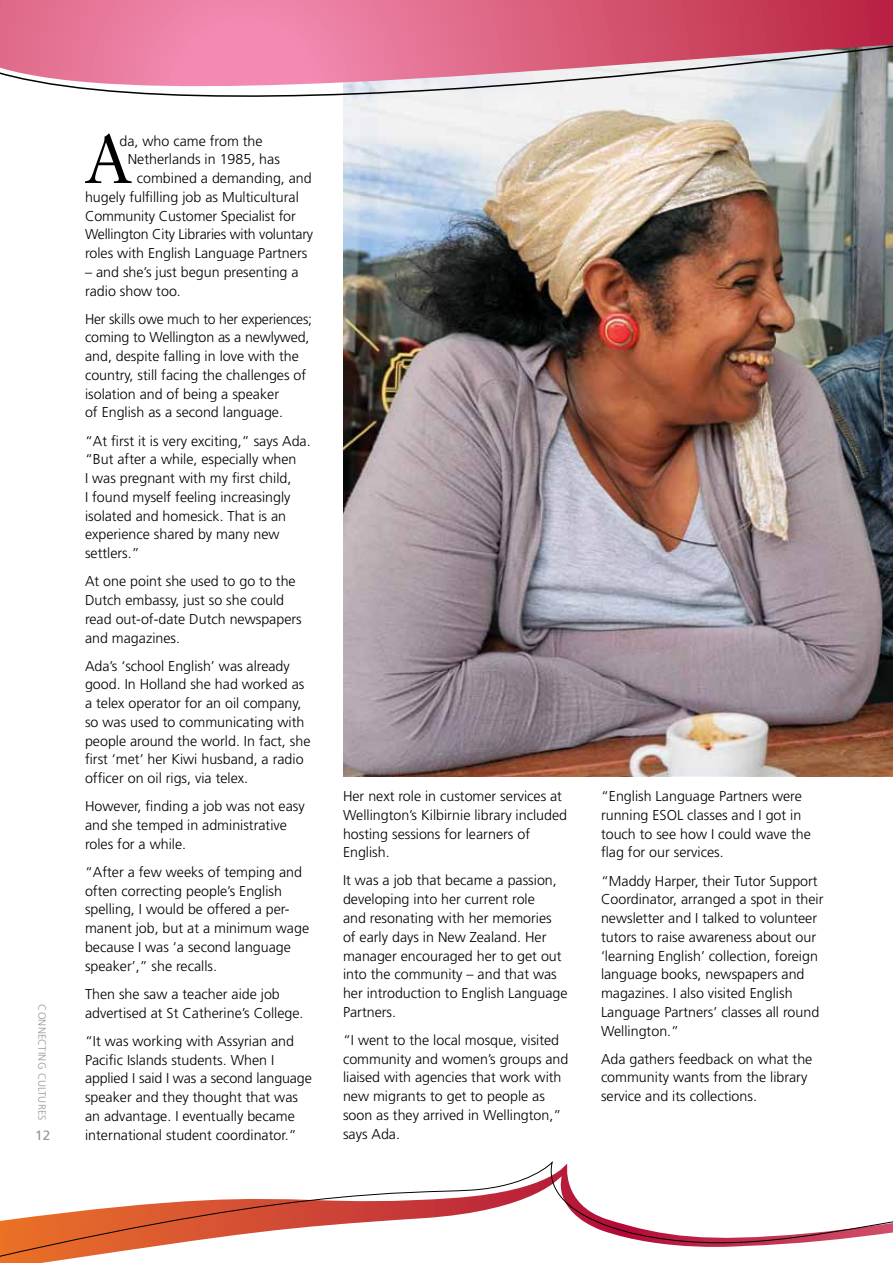
<style>
.page{position:relative;width:893px;height:1263px;background:#fff}
.page>*{position:absolute;margin:0;border:0;box-sizing:border-box;transform-origin:0 0}
.t1{font:67.95px "Sabon MC";color:#000}
.t2{font:300 14.25px/18.8px "Frutiger";color:#000}
.t3{font:13.5px "Frutiger";color:#939598}
.t4{font:300 10.5px "Frutiger";letter-spacing:.02em;color:#939598}
</style>
<div class="page">
<svg style="left:0;top:1162px;width:893px;height:101px"></svg>
<img style="left:344px;top:187px;width:549px;height:589px">
<svg style="left:0;top:0;width:893px;height:187px"></svg>
<p class="t4" style="left:48px;top:1004px;width:118px;rotate:90deg">Connecting Cultures</p>
<p class="t3" style="left:35px;top:1127px;width:17px">12</p>
<h1 class="t1" style="left:84px;top:119px;width:51px">A</h1>
<p class="t2" style="left:120px;top:131px;width:145px">da, who came from the</p>
<p class="t2" style="left:128px;top:150px;width:154px">Netherlands in 1985, has</p>
<p class="t2" style="left:137px;top:169px;width:177px">combined a demanding, and</p>
<p class="t2" style="left:85px;top:187px;width:215px">hugely fulfilling job as M ulticultural</p>
<p class="t2" style="left:85px;top:206px;width:212px">Community Customer Specialist for</p>
<p class="t2" style="left:85px;top:225px;width:230px">Wellington City Libraries with voluntary</p>
<p class="t2" style="left:85px;top:244px;width:224px">roles with English Language Partners</p>
<p class="t2" style="left:85px;top:262px;width:215px">– and she’s just begun presenting a radio show too.</p>
<p class="t2" style="left:85px;top:309px;width:229px">Her skills owe much to her experiences; coming to Wellington as a newlywed, and, despite falling in love with the country, still facing the challenges of isolation and of being a speaker<br>of English as a second language.</p>
<p class="t2" style="left:85px;top:431px;width:227px">“At first it is very exciting,” says Ada. “But after a while, especially when<br>I was pregnant with my first child,<br>I found myself feeling increasingly isolated and homesick. That is an experience shared by many new settlers.”</p>
<p class="t2" style="left:85px;top:572px;width:218px">At one point she used to go to the<br>Dutch embassy, just so she could read out-of-date Dutch newspapers and magazines.</p>
<p class="t2" style="left:85px;top:656px;width:227px">Ada’s ‘school English’ was already good. In Holland she had worked as a telex operator for an oil company, so was used to communicating with people around the world. In fact, she first ‘met’ her Kiwi husband, a radio officer on oil rigs, via telex.</p>
<p class="t2" style="left:85px;top:797px;width:221px">However, finding a job was not easy and she temped in administrative roles for a while.</p>
<p class="t2" style="left:85px;top:863px;width:226px">“After a few weeks of temping and often correcting people’s English spelling, I would be offered a per&shy;manent job, but at a minimum wage because I was ‘a second language speaker’,” she recalls.</p>
<p class="t2" style="left:85px;top:984px;width:220px">Then she saw a teacher aide job advertised at St Catherine’s College.</p>
<p class="t2" style="left:85px;top:1031px;width:228px">“It was working with Assyrian and Pacific Islands students. When I applied I said I was a second language speaker and they thought that was an advantage. I eventually became international student coordinator.”</p>
<p class="t2" style="left:343px;top:787px;width:226px">Her next role in customer services at<br>Wellington’s Kilbirnie library included hosting sessions for learners of<br>English.</p>
<p class="t2" style="left:343px;top:871px;width:226px">It was a job that became a passion, developing into her current role<br>and resonating with her memories of early days in New Zealand. Her manager encouraged her to get out into the community – and that was her introduction to English Language<br>Partners.</p>
<p class="t2" style="left:343px;top:1030px;width:227px">“I went to the local mosque, visited community and women’s groups and liaised with agencies that work with new migrants to get to people as soon as they arrived in Wellington,” says Ada.</p>
<p class="t2" style="left:601px;top:787px;width:211px">“English Language Partners were running ESOL classes and I got in touch to see how I could wave the flag for our services.</p>
<p class="t2" style="left:601px;top:871px;width:224px">“Maddy Harper, their Tutor Support Coordinator, arranged a spot in their newsletter and I talked to volunteer tutors to raise awareness about our ‘learning English’ collection, foreign language books, newspapers and magazines. I also visited English Language Partners’ classes all round Wellington.”</p>
<p class="t2" style="left:601px;top:1049px;width:213px">Ada gathers feedback on what the community wants from the library service and its collections.</p>
</div>
